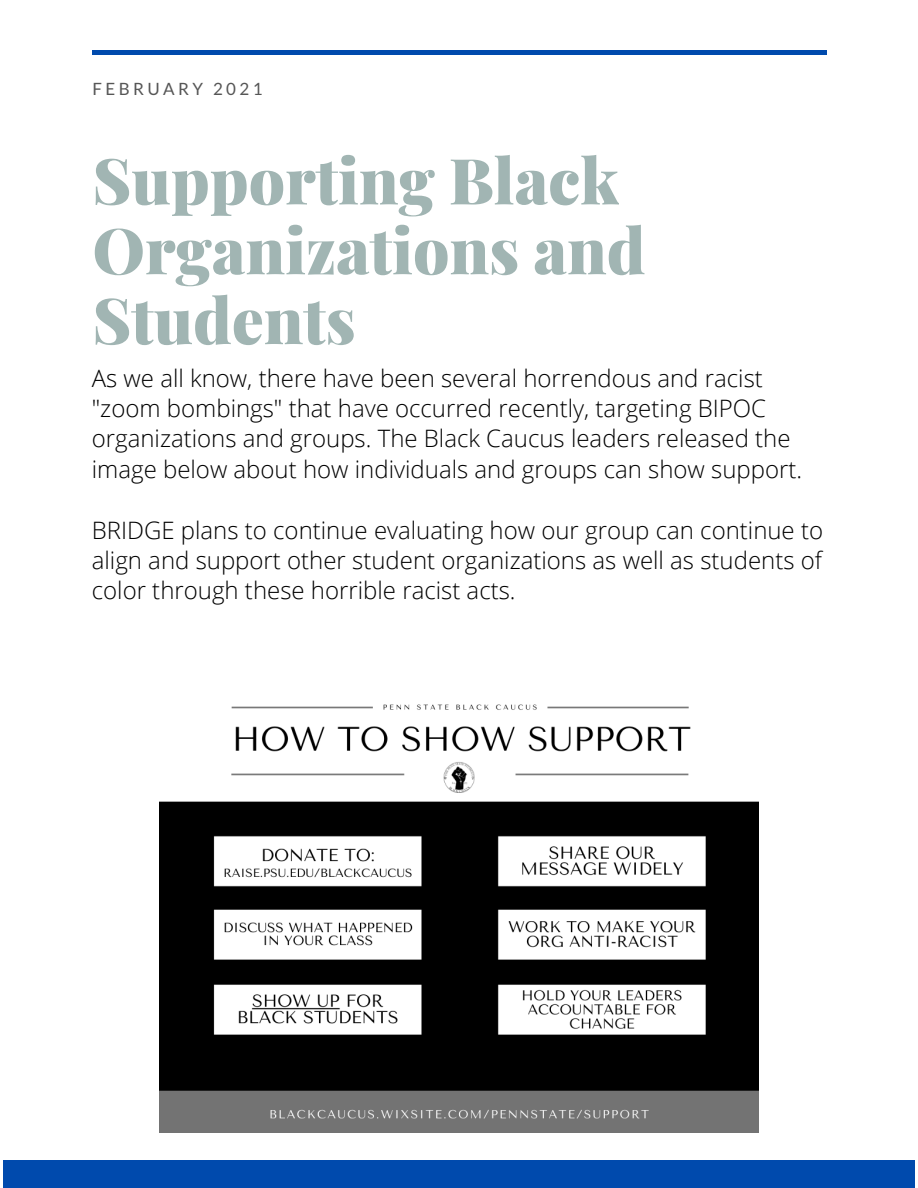
<style>
.page{position:relative;width:918px;height:1188px;background:#fff}
.page>*{position:absolute;margin:0;border:0;box-sizing:border-box;transform-origin:0 0}
.t1{font:900 63.45px/69.9px "Playfair Display";color:#a1b5b3}
.t2{font:300 24px/30.3px "Open Sans";color:#000}
.t3{font:16.95px "Lato";letter-spacing:.2em;color:#565656}
</style>
<div class="page">
<div style="left:3px;top:1161px;width:912px;height:27px;background:#004aad"></div>
<hr style="left:92px;top:50px;width:734px;height:4px;background:#004aad">
<img style="left:159px;top:704px;width:600px;height:429px">
<p class="t3" style="left:93px;top:78px;width:171px">FEBRUARY 2021</p>
<p class="t1" style="left:92px;top:143px;width:554px">Supporting Black<br>Organizations and<br>Students</p>
<p class="t2" style="left:92px;top:362px;width:712px">As we all know, there have been several horrendous and racist "zoom bombings" that have occurred recently, targeting BIPOC organizations and groups. The Black Caucus leaders released the image below about how individuals and groups can show support.</p>
<p class="t2" style="left:92px;top:514px;width:733px;text-align:justify">BRIDGE plans to continue evaluating how our group can continue to align and support other student organizations as well as students of color through these horrible racist acts.</p>
</div>
